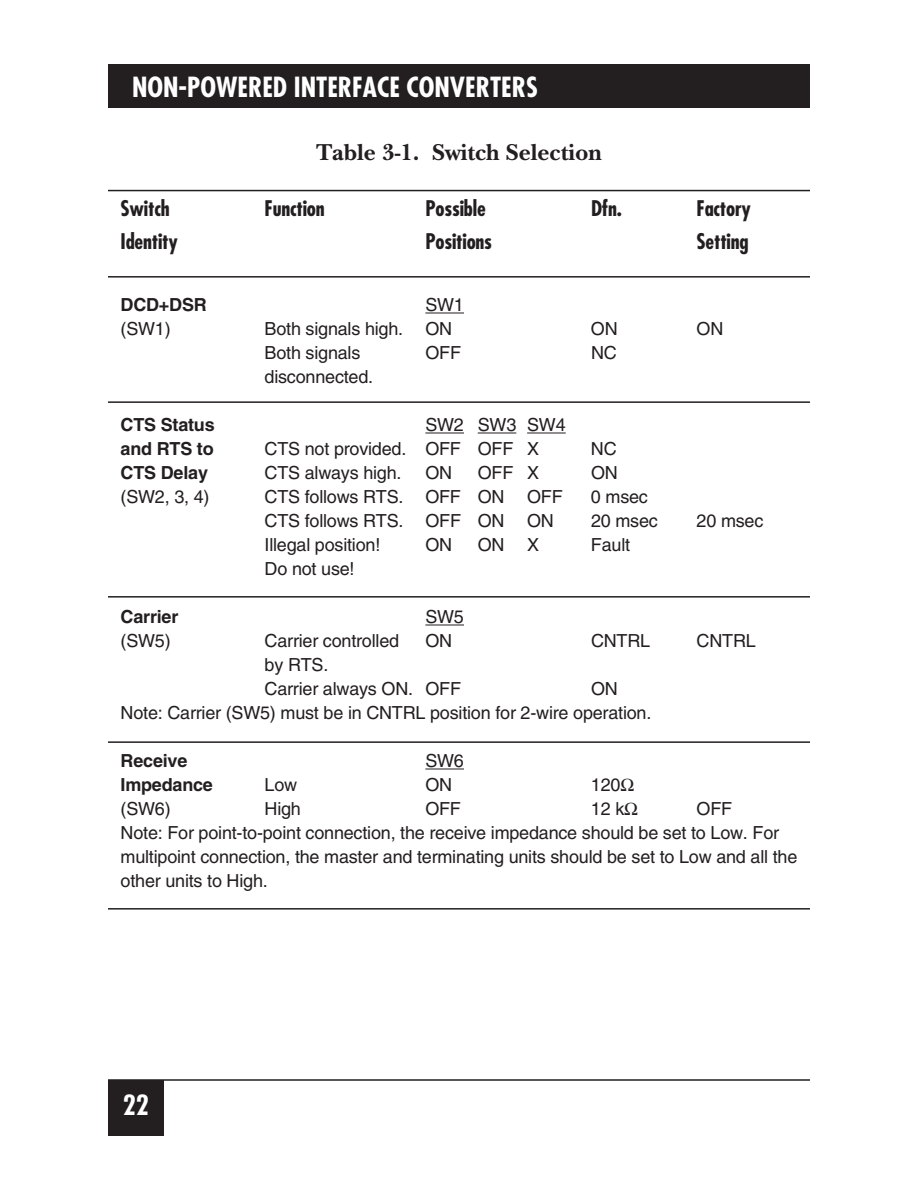
<style>
.page{position:relative;width:918px;height:1188px;background:#fff}
.page>*{position:absolute;margin:0;border:0;box-sizing:border-box;transform-origin:0 0}
.t1{font:700 condensed 27px "Futura";color:#fff}
.t2{font:700 24px "New Baskerville";color:#231f20}
.t3{font:700 condensed 21px "Futura";letter-spacing:-.01em;color:#231f20}
.t4{font:18px/24px "Helvetica";letter-spacing:-.01em;color:#231f20}
.t5{font:700 18px "Helvetica";letter-spacing:-.01em;color:#231f20}
</style>
<div class="page">
<div style="left:108px;top:1080px;width:56px;height:56px;background:#231f20"></div>
<div style="left:108px;top:64px;width:702px;height:44px;background:#231f20"></div>
<hr style="left:108px;top:1079px;width:702px;height:2px;background:#231f20">
<hr style="left:425px;top:312px;width:39px;height:2px;background:#231f20">
<hr style="left:425px;top:432px;width:39px;height:2px;background:#231f20">
<hr style="left:478px;top:432px;width:38px;height:2px;background:#231f20">
<hr style="left:527px;top:432px;width:39px;height:2px;background:#231f20">
<hr style="left:425px;top:624px;width:39px;height:2px;background:#231f20">
<hr style="left:425px;top:768px;width:39px;height:2px;background:#231f20">
<hr style="left:108px;top:190px;width:702px;height:1px;background:#231f20">
<hr style="left:108px;top:276px;width:702px;height:2px;background:#231f20">
<hr style="left:108px;top:401px;width:702px;height:2px;background:#231f20">
<hr style="left:108px;top:596px;width:702px;height:2px;background:#231f20">
<hr style="left:108px;top:741px;width:702px;height:2px;background:#231f20">
<hr style="left:108px;top:908px;width:702px;height:2px;background:#231f20">
<h1 class="t1" style="left:132px;top:75px;width:408px">NON-POWERED INTERFACE CONVERTERS</h1>
<h2 class="t2" style="left:316px;top:143px;width:287px">Table 3-1. Switch Selection</h2>
<p class="t3" style="left:121px;top:199px;width:51px">Switch</p>
<p class="t3" style="left:265px;top:199px;width:62px">Function</p>
<p class="t3" style="left:425px;top:199px;width:62px">Possible</p>
<p class="t3" style="left:591px;top:199px;width:32px">Dfn.</p>
<p class="t3" style="left:697px;top:199px;width:56px">Factory</p>
<p class="t3" style="left:121px;top:232px;width:59px">Identity</p>
<p class="t3" style="left:425px;top:232px;width:68px">Positions</p>
<p class="t3" style="left:697px;top:232px;width:54px">Setting</p>
<p class="t5" style="left:121px;top:298px;width:88px">DCD+DSR</p>
<p class="t4" style="left:425px;top:295px;width:40px">SW1</p>
<p class="t4" style="left:121px;top:319px;width:52px">(SW1)</p>
<p class="t4" style="left:265px;top:319px;width:189px">Both signals high. ON</p>
<p class="t4" style="left:591px;top:319px;width:28px">ON</p>
<p class="t4" style="left:697px;top:319px;width:28px">ON</p>
<p class="t4" style="left:265px;top:343px;width:97px">Both signals</p>
<p class="t4" style="left:425px;top:343px;width:37px">OFF</p>
<p class="t4" style="left:591px;top:343px;width:27px">NC</p>
<p class="t4" style="left:265px;top:367px;width:110px">disconnected.</p>
<p class="t5" style="left:121px;top:418px;width:96px">CTS Status</p>
<p class="t4" style="left:425px;top:415px;width:142px">SW2 SW3 SW4</p>
<p class="t5" style="left:121px;top:442px;width:95px">and RTS to</p>
<p class="t4" style="left:265px;top:439px;width:276px">CTS not provided. OFF OFF X</p>
<p class="t4" style="left:591px;top:439px;width:27px">NC</p>
<p class="t5" style="left:121px;top:466px;width:89px">CTS Delay</p>
<p class="t4" style="left:265px;top:463px;width:139px">CTS always high.</p>
<p class="t4" style="left:425px;top:463px;width:28px">ON</p>
<p class="t4" style="left:478px;top:463px;width:63px">OFF X</p>
<p class="t4" style="left:591px;top:463px;width:28px">ON</p>
<p class="t4" style="left:121px;top:487px;width:90px">(SW2, 3, 4)</p>
<p class="t4" style="left:265px;top:487px;width:241px">CTS follows RTS. OFF ON</p>
<p class="t4" style="left:527px;top:487px;width:37px">OFF</p>
<p class="t4" style="left:591px;top:487px;width:58px">0 msec</p>
<p class="t4" style="left:265px;top:511px;width:241px">CTS follows RTS. OFF ON</p>
<p class="t4" style="left:527px;top:511px;width:28px">ON</p>
<p class="t4" style="left:591px;top:511px;width:68px">20 msec</p>
<p class="t4" style="left:697px;top:511px;width:68px">20 msec</p>
<p class="t4" style="left:265px;top:535px;width:117px">Illegal position!</p>
<p class="t4" style="left:425px;top:535px;width:28px">ON</p>
<p class="t4" style="left:478px;top:535px;width:28px">ON</p>
<p class="t4" style="left:527px;top:535px;width:14px">X</p>
<p class="t4" style="left:591px;top:535px;width:41px">Fault</p>
<p class="t4" style="left:265px;top:559px;width:92px">Do not use!</p>
<p class="t5" style="left:121px;top:610px;width:59px">Carrier</p>
<p class="t4" style="left:425px;top:607px;width:40px">SW5</p>
<p class="t4" style="left:121px;top:631px;width:52px">(SW5)</p>
<p class="t4" style="left:265px;top:631px;width:136px">Carrier controlled</p>
<p class="t4" style="left:425px;top:631px;width:28px">ON</p>
<p class="t4" style="left:591px;top:631px;width:61px">CNTRL</p>
<p class="t4" style="left:697px;top:631px;width:61px">CNTRL</p>
<p class="t4" style="left:265px;top:655px;width:198px">by RTS.<br>Carrier always ON. OFF</p>
<p class="t4" style="left:121px;top:679px;width:532px;text-indent:470px">ON<br>Note: Carrier (SW5) must be in CNTRL position for 2-wire operation.</p>
<p class="t5" style="left:121px;top:754px;width:68px">Receive</p>
<p class="t4" style="left:425px;top:751px;width:40px">SW6</p>
<p class="t5" style="left:121px;top:778px;width:94px">Impedance</p>
<p class="t4" style="left:265px;top:775px;width:34px">Low</p>
<p class="t4" style="left:425px;top:775px;width:28px">ON</p>
<p class="t4" style="left:591px;top:775px;width:31px">120</p>
<p class="t4" style="left:121px;top:799px;width:52px">(SW6)</p>
<p class="t4" style="left:265px;top:799px;width:38px">High</p>
<p class="t4" style="left:425px;top:799px;width:37px">OFF</p>
<p class="t4" style="left:591px;top:799px;width:35px">12 k</p>
<p class="t4" style="left:121px;top:799px;width:678px;text-indent:576px">OFF<br>Note: For point-to-point connection, the receive impedance should be set to Low. For multipoint connection, the master and terminating units should be set to Low and all the other units to High.</p>
<h1 class="t1" style="left:123px;top:1093px;width:28px">22</h1>
</div>
